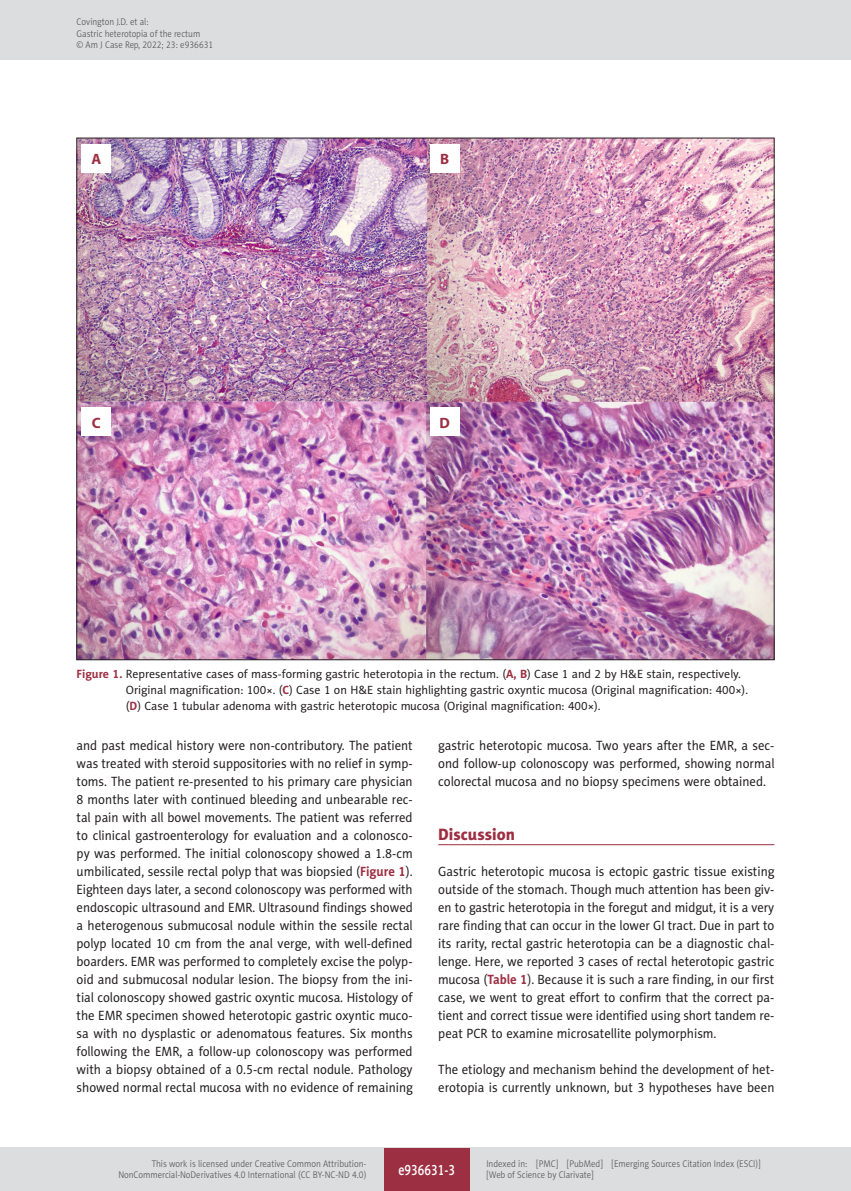
<style>
.page{position:relative;width:851px;height:1191px;background:#fff}
.page>*{position:absolute;margin:0;border:0;box-sizing:border-box;transform-origin:0 0}
.AJCR_Headline_1{font:16.5px "Naomi Sans EFN Heavy";color:#9d2f42}
.AJCR_e-PAGINA{font:15px "Naomi Sans EFN Medium";color:#fff;scale:.8 1}
.t1{font:700 15px "Myriad Pro";color:#9d2f42}
.AJCR_Body{font:13.5px/18px "Naomi Sans EFN";color:#231f20;text-align:justify;scale:.95 1}
.AJCR_Rycina_tytul{font:12px/15.8px "Naomi Sans EFN";color:#231f20}
.AJCR_pagina_zywa{font:9.75px/11.2px "Naomi Sans EFN Light";color:#57585a;scale:.9 1}
.AJCR_pagina_sygnatur{font:9.75px "Naomi Sans EFN Light";color:#57585a;scale:.9 1}
.s1{font-weight:700;color:#9d2f42}
</style>
<div class="page">
<hr style="left:438px;top:844px;width:336px;height:1px;background:#9d2f42">
<img style="left:79px;top:140px;width:693px;height:518px">
<div style="left:82px;top:144px;width:29px;height:28px;background:#fff"></div>
<div style="left:82px;top:408px;width:29px;height:28px;background:#fff"></div>
<div style="left:430px;top:144px;width:29px;height:28px;background:#fff"></div>
<div style="left:430px;top:408px;width:29px;height:28px;background:#fff"></div>
<div style="left:0;top:0;width:850px;height:60px;background:#dcdddf"></div>
<div style="left:0;top:1148px;width:850px;height:43px;background:#dcdddf"></div>
<div style="left:384px;top:1147px;width:85px;height:43px;background:#9d2f42"></div>
<p class="AJCR_pagina_zywa" style="left:77px;top:16px;width:139px">Covington J.D. et al:<br>Gastric heterotopia of the rectum</p>
<p class="AJCR_pagina_sygnatur" style="left:77px;top:39px;width:153px">© Am J Case Rep, 2022; 23: e936631</p>
<p class="t1" style="left:91px;top:149px;width:11px">A</p>
<p class="t1" style="left:92px;top:413px;width:10px">C</p>
<p class="t1" style="left:440px;top:149px;width:11px">B</p>
<p class="t1" style="left:439px;top:413px;width:12px">D</p>
<p class="AJCR_Rycina_tytul" style="left:126px;top:666px;width:623px;text-indent:-49px"><span class="s1">Figure 1.</span> Representative cases of mass-forming gastric heterotopia in the rectum. (<span class="s1">A, B</span>) Case 1 and 2 by H&amp;E stain, respectively.<br>Original magnification: 100×. (<span class="s1">C</span>) Case 1 on H&amp;E stain highlighting gastric oxyntic mucosa (Original magnification: 400×). (<span class="s1">D</span>) Case 1 tubular adenoma with gastric heterotopic mucosa (Original magnification: 400×).</p>
<p class="AJCR_Body" style="left:77px;top:736px;width:355px">and past medical history were non-contributory. The patient was treated with steroid suppositories with no relief in symp&shy;toms. The patient re-presented to his primary care physician 8 months later with continued bleeding and unbearable rec&shy;tal pain with all bowel movements. The patient was referred to clinical gastroenterology for evaluation and a colonosco&shy;py was performed. The initial colonoscopy showed a 1.8-cm umbilicated, sessile rectal polyp that was biopsied (<span class="s1">Figure 1</span>).<br>Eighteen days later, a second colonoscopy was performed with endoscopic ultrasound and EMR. Ultrasound findings showed a heterogenous submucosal nodule within the sessile rectal polyp located 10 cm from the anal verge, with well-defined boarders. EMR was performed to completely excise the polyp&shy;oid and submucosal nodular lesion. The biopsy from the ini&shy;tial colonoscopy showed gastric oxyntic mucosa. Histology of the EMR specimen showed heterotopic gastric oxyntic muco&shy;sa with no dysplastic or adenomatous features. Six months following the EMR, a follow-up colonoscopy was performed with a biopsy obtained of a 0.5-cm rectal nodule. Pathology showed normal rectal mucosa with no evidence of remaining</p>
<p class="AJCR_Body" style="left:438px;top:736px;width:355px">gastric heterotopic mucosa. Two years after the EMR, a sec&shy;ond follow-up colonoscopy was performed, showing normal colorectal mucosa and no biopsy specimens were obtained.</p>
<p class="AJCR_Headline_1" style="left:438px;top:824px;width:78px">Discussion</p>
<p class="AJCR_Body" style="left:438px;top:862px;width:355px">Gastric heterotopic mucosa is ectopic gastric tissue existing outside of the stomach. Though much attention has been giv&shy;en to gastric heterotopia in the foregut and midgut, it is a very rare finding that can occur in the lower GI tract. Due in part to its rarity, rectal gastric heterotopia can be a diagnostic chal&shy;lenge. Here, we reported 3 cases of rectal heterotopic gastric mucosa (<span class="s1">Table 1</span>). Because it is such a rare finding, in our first case, we went to great effort to confirm that the correct pa&shy;tient and correct tissue were identified using short tandem re&shy;peat PCR to examine microsatellite polymorphism.</p>
<p class="AJCR_Body" style="left:438px;top:1060px;width:355px">The etiology and mechanism behind the development of het&shy;erotopia is currently unknown, but 3 hypotheses have been</p>
<p class="AJCR_pagina_zywa" style="left:118px;top:1158px;width:277px;text-align:right">This work is licensed under Creative Common Attribution-<br>NonCommercial-NoDerivatives 4.0 International (CC BY-NC-ND 4.0)</p>
<p class="AJCR_e-PAGINA" style="left:398px;top:1160px;width:72px">e936631-3</p>
<p class="AJCR_pagina_zywa" style="left:486px;top:1158px;width:306px">Indexed in: [PMC] [PubMed] [Emerging Sources Citation Index (ESCI)] [Web of Science by Clarivate]</p>
</div>
